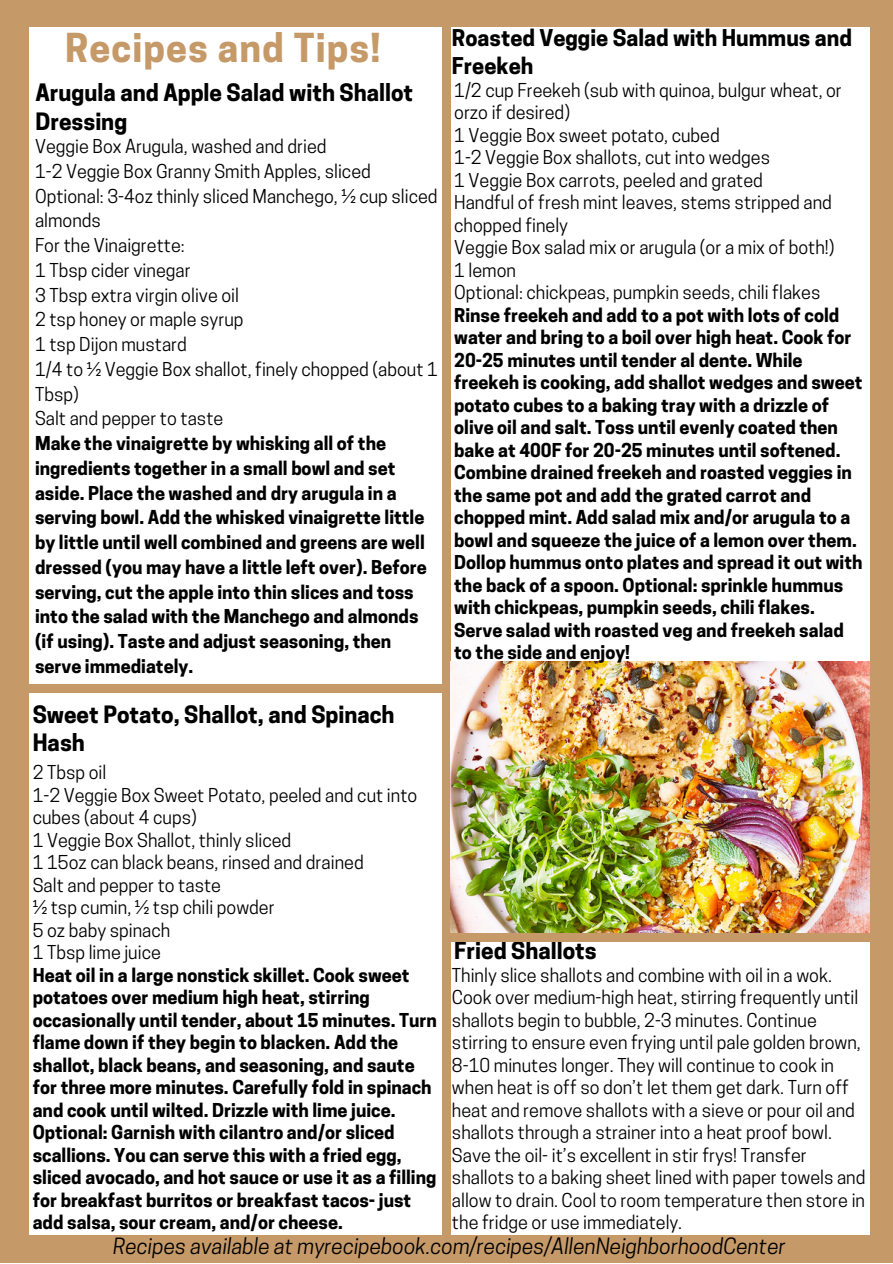
<style>
.page{position:relative;width:893px;height:1264px;background:#fff}
.page>*{position:absolute;margin:0;border:0;box-sizing:border-box;transform-origin:0 0}
.t1{font:700 37.5px "Cooper Hewitt";letter-spacing:.03em;color:#c69968}
.t2{font:700 22.5px/29.2px "Cooper Hewitt";color:#000}
.t3{font:700 21.75px/28px "Cooper Hewitt";color:#000}
.t4{font:italic 21px "Cooper Hewitt";color:#000}
.t5{font:700 18px/22.5px "Cooper Hewitt";color:#000}
.t6{font:18px/22.5px "Cooper Hewitt";color:#000}
</style>
<div class="page">
<div style="left:0;top:0;width:892px;height:1262px;background:#c69968"></div>
<div style="left:30px;top:27px;width:839px;height:1207px;background:#fff"></div>
<div style="left:442px;top:28px;width:8px;height:1207px;background:#c69968"></div>
<div style="left:14px;top:684px;width:435px;height:8px;background:#c69968"></div>
<img style="left:450px;top:662px;width:419px;height:271px">
<div style="left:449px;top:933px;width:435px;height:8px;background:#c69968"></div>
<h1 class="t1" style="left:65px;top:34px;width:317px">Recipes and Tips!</h1>
<p class="t2" style="left:35px;top:81px;width:379px">Arugula and Apple Salad with Shallot<br>Dressing</p>
<p class="t6" style="left:35px;top:136px;width:404px;line-height:24.8px">Veggie Box Arugula, washed and dried<br>1-2 Veggie Box Granny Smith Apples, sliced<br>Optional: 3-4oz thinly sliced Manchego, ½ cup sliced almonds<br>For the Vinaigrette:<br>1 Tbsp cider vinegar<br>3 Tbsp extra virgin olive oil<br>2 tsp honey or maple syrup<br>1 tsp Dijon mustard<br>1/4 to ½ Veggie Box shallot, finely chopped (about 1<br>Tbsp)<br>Salt and pepper to taste</p>
<p class="t5" style="left:35px;top:433px;width:393px;line-height:24.8px">Make the vinaigrette by whisking all of the ingredients together in a small bowl and set aside. Place the washed and dry arugula in a serving bowl. Add the whisked vinaigrette little by little until well combined and greens are well dressed (you may have a little left over). Before serving, cut the apple into thin slices and toss into the salad with the Manchego and almonds (if using). Taste and adjust seasoning, then serve immediately.</p>
<p class="t2" style="left:33px;top:703px;width:363px;line-height:28px">Sweet Potato, Shallot, and Spinach<br>Hash</p>
<p class="t6" style="left:33px;top:763px;width:386px">2 Tbsp oil<br>1-2 Veggie Box Sweet Potato, peeled and cut into cubes (about 4 cups)<br>1 Veggie Box Shallot, thinly sliced<br>1 15oz can black beans, rinsed and drained<br>Salt and pepper to taste<br>½ tsp cumin, ½ tsp chili powder<br>5 oz baby spinach<br>1 Tbsp lime juice</p>
<p class="t5" style="left:33px;top:966px;width:405px">Heat oil in a large nonstick skillet. Cook sweet potatoes over medium high heat, stirring occasionally until tender, about 15 minutes. Turn flame down if they begin to blacken. Add the shallot, black beans, and seasoning, and saute for three more minutes. Carefully fold in spinach and cook until wilted. Drizzle with lime juice.<br>Optional: Garnish with cilantro and/or sliced scallions. You can serve this with a fried egg, sliced avocado, and hot sauce or use it as a filling for breakfast burritos or breakfast tacos- just add salsa, sour cream, and/or cheese.</p>
<p class="t3" style="left:452px;top:26px;width:401px">Roasted Veggie Salad with Hummus and<br>Freekeh</p>
<p class="t6" style="left:454px;top:81px;width:389px">1/2 cup Freekeh (sub with quinoa, bulgur wheat, or orzo if desired)<br>1 Veggie Box sweet potato, cubed<br>1-2 Veggie Box shallots, cut into wedges<br>1 Veggie Box carrots, peeled and grated<br>Handful of fresh mint leaves, stems stripped and chopped finely<br>Veggie Box salad mix or arugula (or a mix of both!)<br>1 lemon<br>Optional: chickpeas, pumpkin seeds, chili flakes</p>
<p class="t5" style="left:454px;top:306px;width:410px">Rinse freekeh and add to a pot with lots of cold water and bring to a boil over high heat. Cook for 20-25 minutes until tender al dente. While freekeh is cooking, add shallot wedges and sweet potato cubes to a baking tray with a drizzle of olive oil and salt. Toss until evenly coated then bake at 400F for 20-25 minutes until softened.<br>Combine drained freekeh and roasted veggies in the same pot and add the grated carrot and chopped mint. Add salad mix and/or arugula to a bowl and squeeze the juice of a lemon over them.<br>Dollop hummus onto plates and spread it out with the back of a spoon. Optional: sprinkle hummus with chickpeas, pumpkin seeds, chili flakes.<br>Serve salad with roasted veg and freekeh salad to the side and enjoy!</p>
<p class="t2" style="left:454px;top:938px;width:144px">Fried Shallots</p>
<p class="t6" style="left:452px;top:966px;width:415px">Thinly slice shallots and combine with oil in a wok.<br>Cook over medium-high heat, stirring frequently until shallots begin to bubble, 2-3 minutes. Continue stirring to ensure even frying until pale golden brown, 8-10 minutes longer. They will continue to cook in when heat is off so don’t let them get dark. Turn off heat and remove shallots with a sieve or pour oil and shallots through a strainer into a heat proof bowl.<br>Save the oil- it’s excellent in stir frys! Transfer shallots to a baking sheet lined with paper towels and allow to drain. Cool to room temperature then store in the fridge or use immediately.</p>
<p class="t4" style="left:113px;top:1238px;width:674px">Recipes available at myrecipebook.com/recipes/AllenNeighborhoodCenter</p>
</div>
